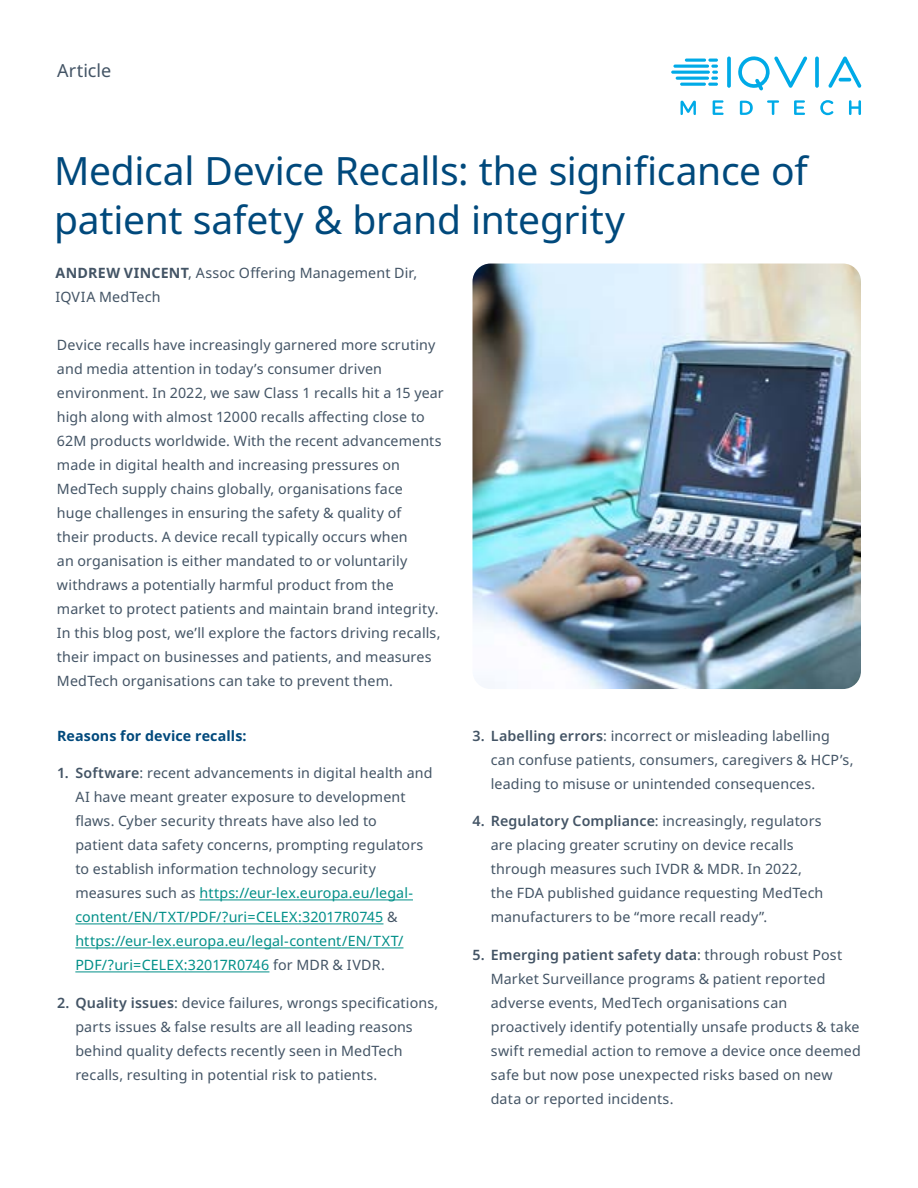
<style>
.page{position:relative;width:918px;height:1188px;background:#fff}
.page>*{position:absolute;margin:0;border:0;box-sizing:border-box;transform-origin:0 0}
.t1{font:39px/49.5px "Noto Sans";letter-spacing:-.01em;color:#00497c}
.t2{font:18px "Noto Sans";color:#435465}
.t3{font:14.25px/24px "Noto Sans";letter-spacing:.01em;color:#435465}
.t4{font:700 14.25px "Noto Sans";letter-spacing:.01em;color:#00497c}
.s1{font-weight:700}
.s2{font-weight:600}
.s3{color:#008f88}
</style>
<div class="page">
<img style="left:472px;top:264px;width:389px;height:425px">
<hr style="left:199px;top:900px;width:214px;height:1px;background:#008f88">
<hr style="left:75px;top:924px;width:308px;height:1px;background:#008f88">
<hr style="left:75px;top:948px;width:328px;height:1px;background:#008f88">
<hr style="left:75px;top:972px;width:194px;height:1px;background:#008f88">
<svg style="left:727px;top:57px;width:4px;height:31px"></svg>
<svg style="left:815px;top:57px;width:4px;height:31px"></svg>
<svg style="left:738px;top:56px;width:69px;height:35px"></svg>
<svg style="left:828px;top:57px;width:33px;height:31px"></svg>
<hr style="left:680px;top:83px;width:26px;height:3px;background:#00aae7;border-radius:2px">
<svg style="left:708px;top:59px;width:10px;height:27px"></svg>
<hr style="left:676px;top:77px;width:33px;height:3px;background:#00aae7;border-radius:2px">
<hr style="left:671px;top:71px;width:39px;height:3px;background:#00aae7;border-radius:2px">
<hr style="left:673px;top:65px;width:36px;height:3px;background:#00aae7;border-radius:2px">
<hr style="left:685px;top:59px;width:21px;height:3px;background:#00aae7;border-radius:2px">
<svg style="left:767px;top:100px;width:12px;height:15px"></svg>
<svg style="left:794px;top:100px;width:11px;height:15px"></svg>
<svg style="left:820px;top:100px;width:13px;height:15px"></svg>
<svg style="left:849px;top:100px;width:12px;height:15px"></svg>
<svg style="left:713px;top:100px;width:11px;height:15px"></svg>
<svg style="left:681px;top:101px;width:15px;height:14px"></svg>
<svg style="left:740px;top:101px;width:13px;height:14px"></svg>
<p class="t2" style="left:57px;top:58px;width:56px">Article</p>
<h1 class="t1" style="left:54px;top:147px;width:755px">Medical Device Recalls: the significance of patient safety &amp; brand integrity</h1>
<p class="t3" style="left:56px;top:262px;width:363px"><span class="s1">ANDREW VINCENT</span>, Assoc Offering Management Dir,<br>IQVIA MedTech</p>
<p class="t3" style="left:57px;top:333px;width:388px">Device recalls have increasingly garnered more scrutiny and media attention in today’s consumer driven environment. In 2022, we saw Class 1 recalls hit a 15 year high along with almost 12000 recalls affecting close to 62M products worldwide. With the recent advancements made in digital health and increasing pressures on MedTech supply chains globally, organisations face<br>huge challenges in ensuring the safety &amp; quality of<br>their products. A device recall typically occurs when<br>an organisation is either mandated to or voluntarily withdraws a potentially harmful product from the market to protect patients and maintain brand integrity.<br>In this blog post, we’ll explore the factors driving recalls, their impact on businesses and patients, and measures MedTech organisations can take to prevent them.</p>
<p class="t4" style="left:57px;top:726px;width:191px">Reasons for device recalls:</p>
<p class="t3" style="left:75px;top:762px;width:359px;text-indent:-18px"><span class="s2">1. Software</span>: recent advancements in digital health and AI have meant greater exposure to development flaws. Cyber security threats have also led to<br>patient data safety concerns, prompting regulators to establish information technology security measures such as <span class="s3">https://eur-lex.europa.eu/legal&shy;content/EN/TXT/PDF/?uri=CELEX:32017R0745</span> &amp; <span class="s3">https://eur-lex.europa.eu/legal-content/EN/TXT/ PDF/?uri=CELEX:32017R0746</span> for MDR &amp; IVDR.</p>
<p class="t3" style="left:75px;top:991px;width:364px;text-indent:-18px"><span class="s2">2. Quality issues</span>: device failures, wrongs specifications, parts issues &amp; false results are all leading reasons behind quality defects recently seen in MedTech recalls, resulting in potential risk to patients.</p>
<p class="t3" style="left:491px;top:724px;width:364px;text-indent:-18px"><span class="s2">3. Labelling errors</span>: incorrect or misleading labelling can confuse patients, consumers, caregivers &amp; HCP’s, leading to misuse or unintended consequences.</p>
<p class="t3" style="left:491px;top:810px;width:334px;text-indent:-18px"><span class="s2">4. Regulatory Compliance</span>: increasingly, regulators are placing greater scrutiny on device recalls through measures such IVDR &amp; MDR. In 2022, the FDA published guidance requesting MedTech manufacturers to be “more recall ready”.</p>
<p class="t3" style="left:491px;top:943px;width:372px;text-indent:-18px"><span class="s2">5. Emerging patient safety data</span>: through robust Post Market Surveillance programs &amp; patient reported adverse events, MedTech organisations can proactively identify potentially unsafe products &amp; take swift remedial action to remove a device once deemed safe but now pose unexpected risks based on new data or reported incidents.</p>
</div>
